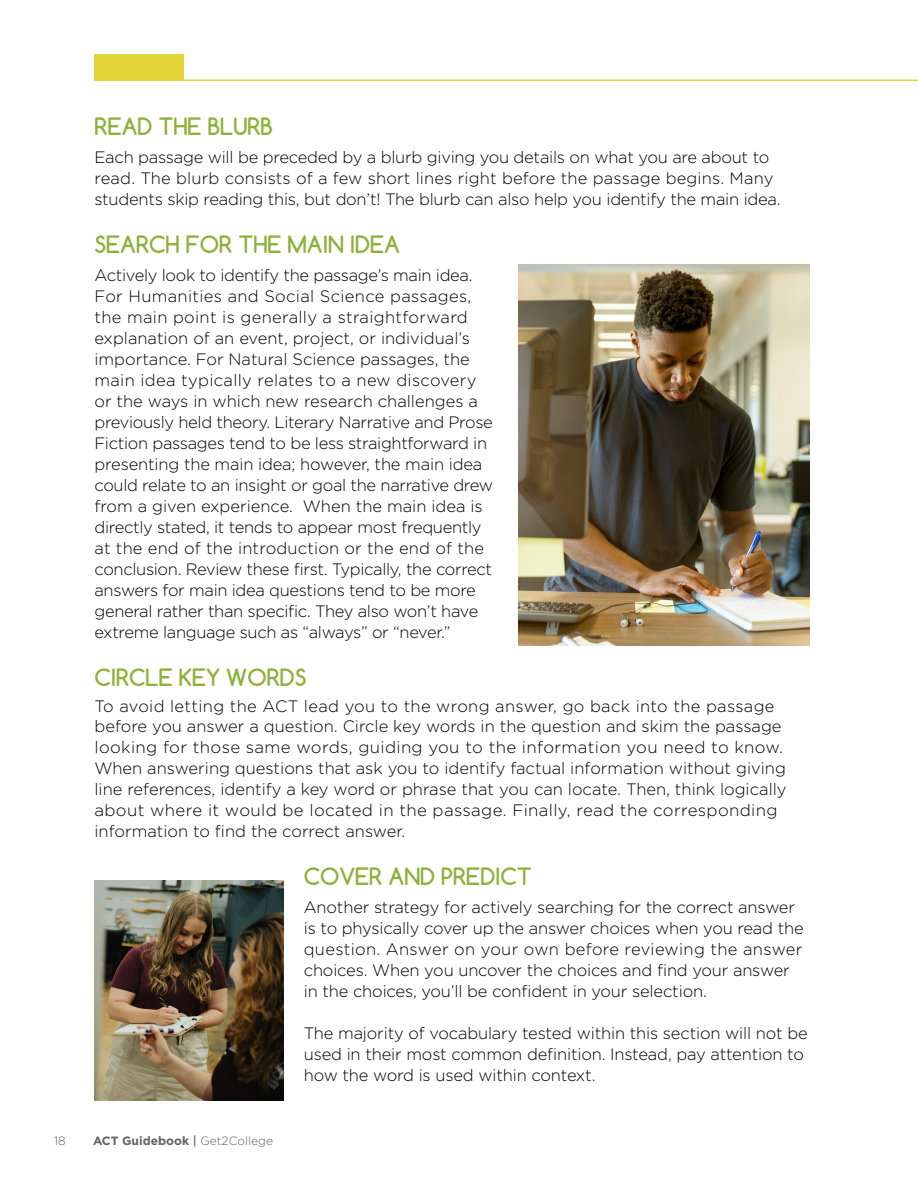
<style>
.page{position:relative;width:918px;height:1188px;background:#fff}
.page>*{position:absolute;margin:0;border:0;box-sizing:border-box;transform-origin:0 0}
.t1{font:700 22.5px "Comfortaa";color:#8cb23a}
.t2{font:300 16.5px/21px "Gotham";letter-spacing:-.01em;color:#000}
.t3{font:700 12px "Gotham";color:#616264}
.t4{font:300 12px "Gotham";color:#616264}
.s1{font-weight:500}
.s2{font-weight:300}
</style>
<div class="page">
<hr style="left:94px;top:80px;width:824px;height:1px;background:#e4d438">
<div style="left:94px;top:54px;width:90px;height:27px;background:#e4d438"></div>
<img style="left:518px;top:265px;width:292px;height:381px">
<img style="left:94px;top:880px;width:190px;height:220px">
<h1 class="t1" style="left:94px;top:113px;width:180px">READ THE BLURB</h1>
<p class="t2" style="left:94px;top:146px;width:688px">Each passage will be preceded by a blurb giving you details on what you are about to read. The blurb consists of a few short lines right before the passage begins. Many students skip reading this, but don’t! The blurb can also help you identify the main idea.</p>
<h1 class="t1" style="left:94px;top:230px;width:307px">SEARCH FOR THE MAIN IDEA</h1>
<p class="t2" style="left:94px;top:264px;width:400px">Actively look to identify the passage’s main idea.<br>For Humanities and Social Science passages, the main point is generally a straightforward explanation of an event, project, or individual’s importance. For Natural Science passages, the main idea typically relates to a new discovery or the ways in which new research challenges a previously held theory. Literary Narrative and Prose Fiction passages tend to be less straightforward in presenting the main idea; however, the main idea could relate to an insight or goal the narrative drew from a given experience. When the main idea is directly stated, it tends to appear most frequently at the end of the introduction or the end of the conclusion. Review these first. Typically, the correct answers for main idea questions tend to be more general rather than specific. They also won’t have extreme language such as “always” or “never.”</p>
<h1 class="t1" style="left:94px;top:663px;width:214px">CIRCLE KEY WORDS</h1>
<p class="t2" style="left:94px;top:696px;width:694px">To avoid letting the ACT lead you to the wrong answer, go back into the passage before you answer a question. Circle key words in the question and skim the passage looking for those same words, guiding you to the information you need to know.<br>When answering questions that ask you to identify factual information without giving line references, identify a key word or phrase that you can locate. Then, think logically about where it would be located in the passage. Finally, read the corresponding information to find the correct answer.</p>
<h1 class="t1" style="left:304px;top:862px;width:230px">COVER AND PREDICT</h1>
<p class="t2" style="left:304px;top:896px;width:502px">Another strategy for actively searching for the correct answer is to physically cover up the answer choices when you read the question. Answer on your own before reviewing the answer choices. When you uncover the choices and find your answer in the choices, you’ll be confident in your selection.</p>
<p class="t2" style="left:304px;top:1022px;width:506px">The majority of vocabulary tested within this section will not be used in their most common definition. Instead, pay attention to how the word is used within context.</p>
<p class="t4" style="left:54px;top:1133px;width:13px">18</p>
<p class="t3" style="left:93px;top:1134px;width:182px">ACT Guidebook <span class="s1">|</span> <span class="s2">Get2College</span></p>
</div>
